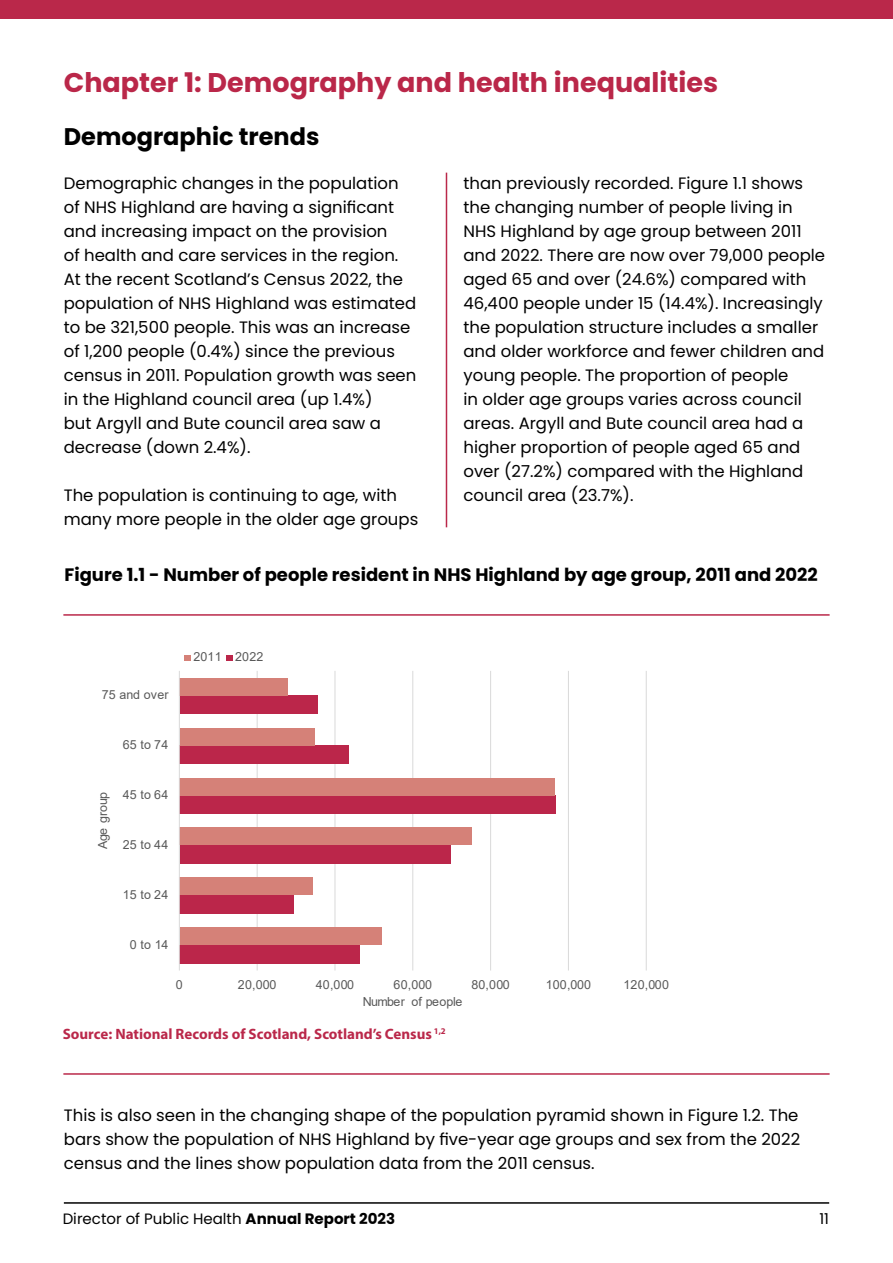
<style>
.page{position:relative;width:893px;height:1263px;background:#fff}
.page>*{position:absolute;margin:0;border:0;box-sizing:border-box;transform-origin:0 0}
.t1{font:700 27px "Poppins";color:#ba2749}
.t2{font:700 24px "Poppins";color:#000}
.t3{font:700 18px "Poppins";color:#000}
.t4{font:16.5px/24px "Poppins";color:#000}
.t5{font:700 15px "Myriad Pro";color:#ba284a}
.t6{font:15px "Poppins";color:#000}
.t7{font:12.45px "Arial";letter-spacing:.015em;color:#595959}
.t8{font:12.45px "Arial";letter-spacing:-.03em;color:#595959}
.s1{font-weight:700}
</style>
<div class="page">
<hr style="left:64px;top:1202px;width:765px;height:2px;background:#000">
<div style="left:0;top:0;width:893px;height:19px;background:#ba284a"></div>
<hr style="left:257px;top:671px;width:1px;height:299px;background:#d9d9d9">
<hr style="left:335px;top:671px;width:1px;height:299px;background:#d9d9d9">
<hr style="left:412px;top:671px;width:1px;height:299px;background:#d9d9d9">
<hr style="left:490px;top:671px;width:1px;height:299px;background:#d9d9d9">
<hr style="left:568px;top:671px;width:1px;height:299px;background:#d9d9d9">
<hr style="left:646px;top:671px;width:1px;height:299px;background:#d9d9d9">
<div style="left:180px;top:945px;width:180px;height:19px;background:#bb264a"></div>
<div style="left:180px;top:895px;width:114px;height:19px;background:#bb264a"></div>
<div style="left:180px;top:845px;width:270px;height:19px;background:#bb264a"></div>
<div style="left:180px;top:795px;width:376px;height:19px;background:#bb264a"></div>
<div style="left:180px;top:745px;width:169px;height:19px;background:#bb264a"></div>
<div style="left:180px;top:695px;width:137px;height:19px;background:#bb264a"></div>
<div style="left:180px;top:927px;width:202px;height:18px;background:#d58178"></div>
<div style="left:180px;top:877px;width:133px;height:18px;background:#d58178"></div>
<div style="left:180px;top:827px;width:292px;height:18px;background:#d58178"></div>
<div style="left:180px;top:777px;width:375px;height:18px;background:#d58178"></div>
<div style="left:180px;top:728px;width:134px;height:17px;background:#d58178"></div>
<div style="left:180px;top:678px;width:108px;height:17px;background:#d58178"></div>
<hr style="left:179px;top:671px;width:1px;height:299px;background:#d9d9d9">
<svg style="left:184px;top:655px;width:6px;height:5px"></svg>
<svg style="left:226px;top:655px;width:6px;height:5px"></svg>
<hr style="left:446px;top:173px;width:1px;height:354px;background:#ba284a">
<hr style="left:63px;top:1073px;width:767px;height:2px;background:#ba284a">
<hr style="left:63px;top:614px;width:767px;height:2px;background:#ba284a">
<h2 class="t1" style="left:64px;top:67px;width:656px">Chapter 1: Demography and health inequalities</h2>
<h3 class="t2" style="left:64px;top:123px;width:257px">Demographic trends</h3>
<p class="t4" style="left:64px;top:171px;width:354px">Demographic changes in the population of NHS Highland are having a significant and increasing impact on the provision<br>of health and care services in the region.<br>At the recent Scotland’s Census 2022, the population of NHS Highland was estimated to be 321,500 people. This was an increase of 1,200 people (0.4%) since the previous census in 2011. Population growth was seen in the Highland council area (up 1.4%)<br>but Argyll and Bute council area saw a decrease (down 2.4%).</p>
<p class="t4" style="left:64px;top:483px;width:356px">The population is continuing to age, with many more people in the older age groups</p>
<p class="t4" style="left:463px;top:171px;width:363px">than previously recorded. Figure 1.1 shows the changing number of people living in NHS Highland by age group between 2011 and 2022. There are now over 79,000 people aged 65 and over (24.6%) compared with 46,400 people under 15 (14.4%). Increasingly the population structure includes a smaller and older workforce and fewer children and young people. The proportion of people<br>in older age groups varies across council areas. Argyll and Bute council area had a higher proportion of people aged 65 and over (27.2%) compared with the Highland council area (23.7%).</p>
<p class="t3" style="left:65px;top:564px;width:755px">Figure 1.1 - Number of people resident in NHS Highland by age group, 2011 and 2022</p>
<p class="t7" style="left:102px;top:686px;width:69px">75 and over</p>
<p class="t7" style="left:123px;top:736px;width:47px">65 to 74</p>
<p class="t7" style="left:94px;top:849px;width:59px;rotate:-90deg">Age group</p>
<p class="t7" style="left:123px;top:786px;width:47px">45 to 64</p>
<p class="t7" style="left:123px;top:836px;width:47px">25 to 44</p>
<p class="t7" style="left:123px;top:886px;width:47px">15 to 24</p>
<p class="t7" style="left:130px;top:936px;width:40px">0 to 14</p>
<p class="t7" style="left:193px;top:648px;width:72px">2011 2022</p>
<p class="t7" style="left:176px;top:976px;width:8px">0</p>
<p class="t7" style="left:238px;top:976px;width:40px">20,000</p>
<p class="t7" style="left:316px;top:976px;width:40px">40,000</p>
<p class="t7" style="left:394px;top:976px;width:40px">60,000</p>
<p class="t7" style="left:471px;top:976px;width:40px">80,000</p>
<p class="t7" style="left:546px;top:976px;width:47px">100,000</p>
<p class="t7" style="left:623px;top:976px;width:47px">120,000</p>
<p class="t8" style="left:363px;top:993px;width:101px">Number of people</p>
<p class="t5" style="left:63px;top:1024px;width:385px">Source: National Records of Scotland, Scotland’s Census <sup>1,2</sup></p>
<p class="t4" style="left:64px;top:1103px;width:738px;text-align:justify">This is also seen in the changing shape of the population pyramid shown in Figure 1.2. The bars show the population of NHS Highland by five-year age groups and sex from the 2022 census and the lines show population data from the 2011 census.</p>
<p class="t6" style="left:63px;top:1210px;width:334px">Director of Public Health <span class="s1">Annual Report 2023</span></p>
<p class="t6" style="left:819px;top:1210px;width:11px">11</p>
</div>
